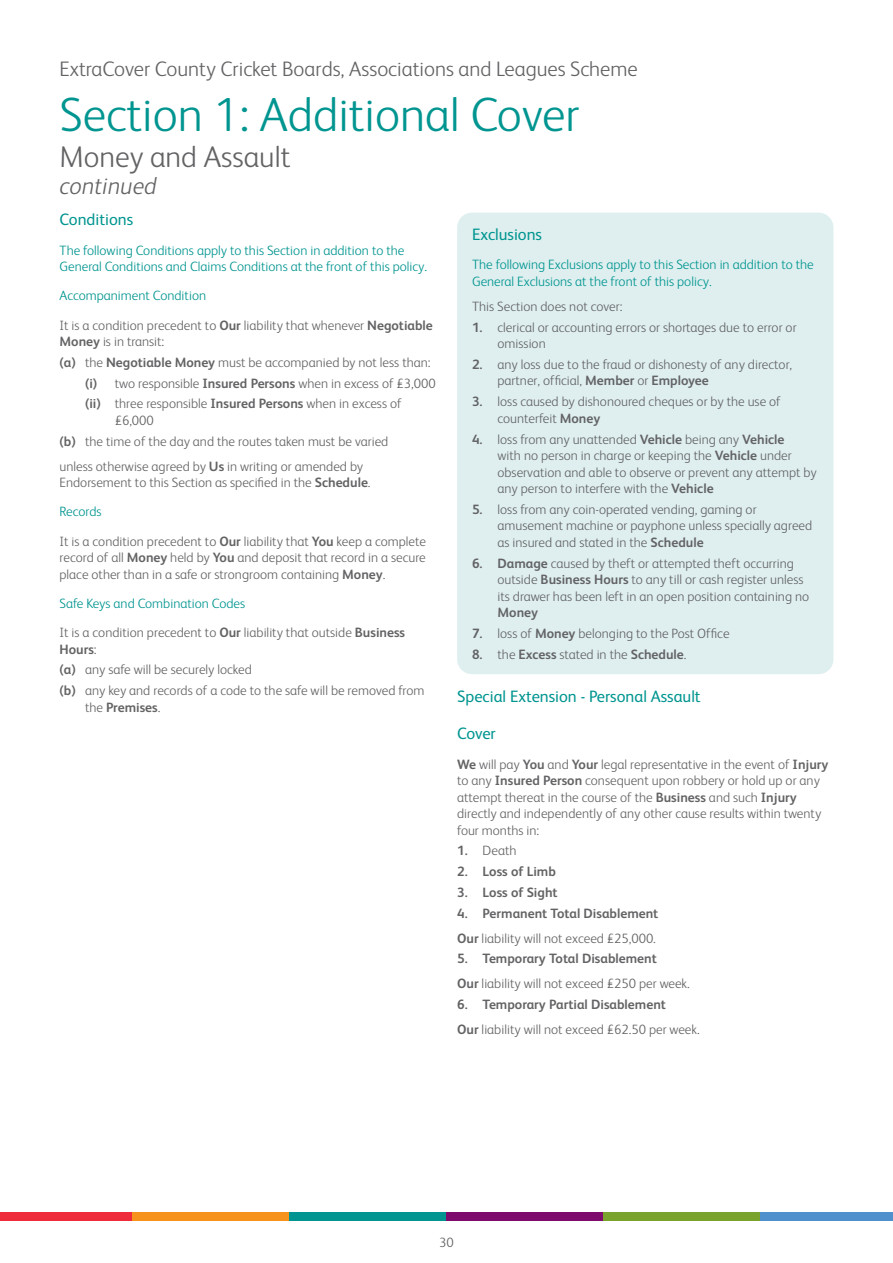
<style>
.page{position:relative;width:893px;height:1263px;background:#fff}
.page>*{position:absolute;margin:0;border:0;box-sizing:border-box;transform-origin:0 0}
.A4_Page_Title_NO_TOC{font:300 48px "FS Albert";color:#009590}
.A4_Page_Subtitle_NO{font:300 30px "FS Albert";color:#636366}
.A4_Page_continued{font:italic 300 24px "FS Albert";color:#636366}
.t1{font:300 21px "FS Albert";color:#636366}
.Title_11pt_Colour{font:16.5px "FS Albert";color:#009590}
.t2{font:300 13.5px/16.5px "FS Albert";color:#636366}
.Body_Colour{font:300 13.5px/16.5px "FS Albert";color:#009590}
.t3{font:700 13.5px "FS Albert";color:#636366}
.Subtitle_9pt_Colour{font:300 13.5px "FS Albert";color:#009590}
.s1{font-weight:700}
.s2{font-weight:300}
</style>
<div class="page">
<div style="left:0;top:1212px;width:132px;height:8px;background:#ee2c3c"></div>
<div style="left:132px;top:1212px;width:157px;height:8px;background:#f7931d"></div>
<div style="left:289px;top:1212px;width:157px;height:8px;background:#009590"></div>
<div style="left:446px;top:1212px;width:157px;height:8px;background:#7e0a6d"></div>
<div style="left:603px;top:1212px;width:157px;height:8px;background:#7aa32d"></div>
<div style="left:760px;top:1212px;width:133px;height:8px;background:#5090cc"></div>
<div style="left:457px;top:213px;width:376px;height:461px;background:#dfefef;border-radius:15px"></div>
<h3 class="t1" style="left:60px;top:55px;width:580px">ExtraCover County Cricket Boards, Associations and Leagues Scheme</h3>
<p class="A4_Page_Title_NO_TOC" style="left:60px;top:83px;width:521px">Section 1: Additional Cover</p>
<p class="A4_Page_Subtitle_NO" style="left:60px;top:137px;width:232px">Money and Assault</p>
<p class="A4_Page_continued" style="left:60px;top:169px;width:99px">continued</p>
<p class="Title_11pt_Colour" style="left:60px;top:209px;width:75px">Conditions</p>
<p class="Body_Colour" style="left:60px;top:241px;width:369px">The following Conditions apply to this Section in addition to the<br>General Conditions and Claims Conditions at the front of this policy.</p>
<p class="Subtitle_9pt_Colour" style="left:60px;top:287px;width:148px">Accompaniment Condition</p>
<p class="t2" style="left:60px;top:316px;width:375px">It is a condition precedent to <span class="s1">Our</span> liability that whenever <span class="s1">Negotiable<br>Money</span> is in transit:</p>
<p class="t2" style="left:60px;top:353px;width:373px"><span class="s1">(a)</span> the <span class="s1">Negotiable Money</span> must be accompanied by not less than:</p>
<p class="t2" style="left:85px;top:374px;width:352px"><span class="s1">(i)</span> two responsible <span class="s1">Insured Persons</span> when in excess of £3,000</p>
<p class="t2" style="left:115px;top:395px;width:288px;text-indent:-30px"><span class="s1">(ii)</span> three responsible <span class="s1">Insured Persons</span> when in excess of £6,000</p>
<p class="t2" style="left:60px;top:432px;width:330px"><span class="s1">(b)</span> the time of the day and the routes taken must be varied</p>
<p class="t2" style="left:60px;top:457px;width:313px">unless otherwise agreed by <span class="s1">Us</span> in writing or amended by<br>Endorsement to this Section as specified in the <span class="s1">Schedule</span>.</p>
<p class="Subtitle_9pt_Colour" style="left:60px;top:503px;width:44px">Records</p>
<p class="t2" style="left:60px;top:532px;width:368px;text-align:justify">It is a condition precedent to <span class="s1">Our</span> liability that <span class="s1">You</span> keep a complete record of all <span class="s1">Money</span> held by <span class="s1">You</span> and deposit that record in a secure place other than in a safe or strongroom containing <span class="s1">Money</span>.</p>
<p class="Subtitle_9pt_Colour" style="left:60px;top:594px;width:187px">Safe Keys and Combination Codes</p>
<p class="t2" style="left:60px;top:624px;width:347px">It is a condition precedent to <span class="s1">Our</span> liability that outside <span class="s1">Business<br>Hours</span>:</p>
<p class="t2" style="left:60px;top:661px;width:194px"><span class="s1">(a)</span> any safe will be securely locked</p>
<p class="t2" style="left:85px;top:682px;width:341px;text-indent:-26px"><span class="s1">(b)</span> any key and records of a code to the safe will be removed from the <span class="s1">Premises</span>.</p>
<p class="Title_11pt_Colour" style="left:472px;top:224px;width:72px">Exclusions</p>
<p class="Body_Colour" style="left:472px;top:256px;width:343px">The following Exclusions apply to this Section in addition to the<br>General Exclusions at the front of this policy.</p>
<p class="t2" style="left:472px;top:297px;width:152px">This Section does not cover:</p>
<p class="t2" style="left:497px;top:318px;width:301px;text-indent:-26px"><span class="s1">1.</span> clerical or accounting errors or shortages due to error or omission</p>
<p class="t2" style="left:497px;top:355px;width:296px;text-indent:-26px"><span class="s1">2.</span> any loss due to the fraud or dishonesty of any director, partner, official, <span class="s1">Member</span> or <span class="s1">Employee</span></p>
<p class="t2" style="left:497px;top:393px;width:285px;text-indent:-26px"><span class="s1">3.</span> loss caused by dishonoured cheques or by the use of counterfeit <span class="s1">Money</span></p>
<p class="t2" style="left:497px;top:430px;width:321px;text-indent:-26px"><span class="s1">4.</span> loss from any unattended <span class="s1">Vehicle</span> being any <span class="s1">Vehicle<br></span>with no person in charge or keeping the <span class="s1">Vehicle</span> under observation and able to observe or prevent any attempt by any person to interfere with the <span class="s1">Vehicle</span></p>
<p class="t2" style="left:497px;top:500px;width:316px;text-indent:-26px"><span class="s1">5.</span> loss from any coin-operated vending, gaming or amusement machine or payphone unless specially agreed as insured and stated in the <span class="s1">Schedule</span></p>
<p class="t2" style="left:497px;top:554px;width:313px;text-indent:-26px"><span class="s1">6. Damage</span> caused by theft or attempted theft occurring outside <span class="s1">Business Hours</span> to any till or cash register unless its drawer has been left in an open position containing no <span class="s1">Money</span></p>
<p class="t2" style="left:472px;top:624px;width:259px"><span class="s1">7.</span> loss of <span class="s1">Money</span> belonging to the Post Office</p>
<p class="t3" style="left:472px;top:645px;width:216px">8. <span class="s2">the</span> Excess <span class="s2">stated in the</span> Schedule<span class="s2">.</span></p>
<p class="Title_11pt_Colour" style="left:457px;top:686px;width:245px">Special Extension - Personal Assault</p>
<p class="Title_11pt_Colour" style="left:457px;top:723px;width:40px">Cover</p>
<p class="t2" style="left:457px;top:755px;width:373px"><span class="s1">We</span> will pay <span class="s1">You</span> and <span class="s1">Your</span> legal representative in the event of <span class="s1">Injury </span>to any <span class="s1">Insured Person</span> consequent upon robbery or hold up or any attempt thereat in the course of the <span class="s1">Business</span> and such <span class="s1">Injury </span>directly and independently of any other cause results within twenty four months in:</p>
<p class="t2" style="left:457px;top:842px;width:61px"><span class="s1">1.</span> Death</p>
<p class="t3" style="left:457px;top:862px;width:100px">2. Loss of Limb</p>
<p class="t3" style="left:457px;top:883px;width:102px">3. Loss of Sight</p>
<p class="t3" style="left:457px;top:904px;width:203px">4. Permanent Total Disablement</p>
<p class="t2" style="left:457px;top:929px;width:200px"><span class="s1">Our</span> liability will not exceed £25,000.</p>
<p class="t3" style="left:457px;top:949px;width:201px">5. Temporary Total Disablement</p>
<p class="t2" style="left:457px;top:975px;width:234px"><span class="s1">Our</span> liability will not exceed £250 per week.</p>
<p class="t3" style="left:457px;top:995px;width:210px">6. Temporary Partial Disablement</p>
<p class="t2" style="left:457px;top:1020px;width:244px"><span class="s1">Our</span> liability will not exceed £62.50 per week.</p>
<p class="t2" style="left:439px;top:1233px;width:16px">30</p>
</div>
